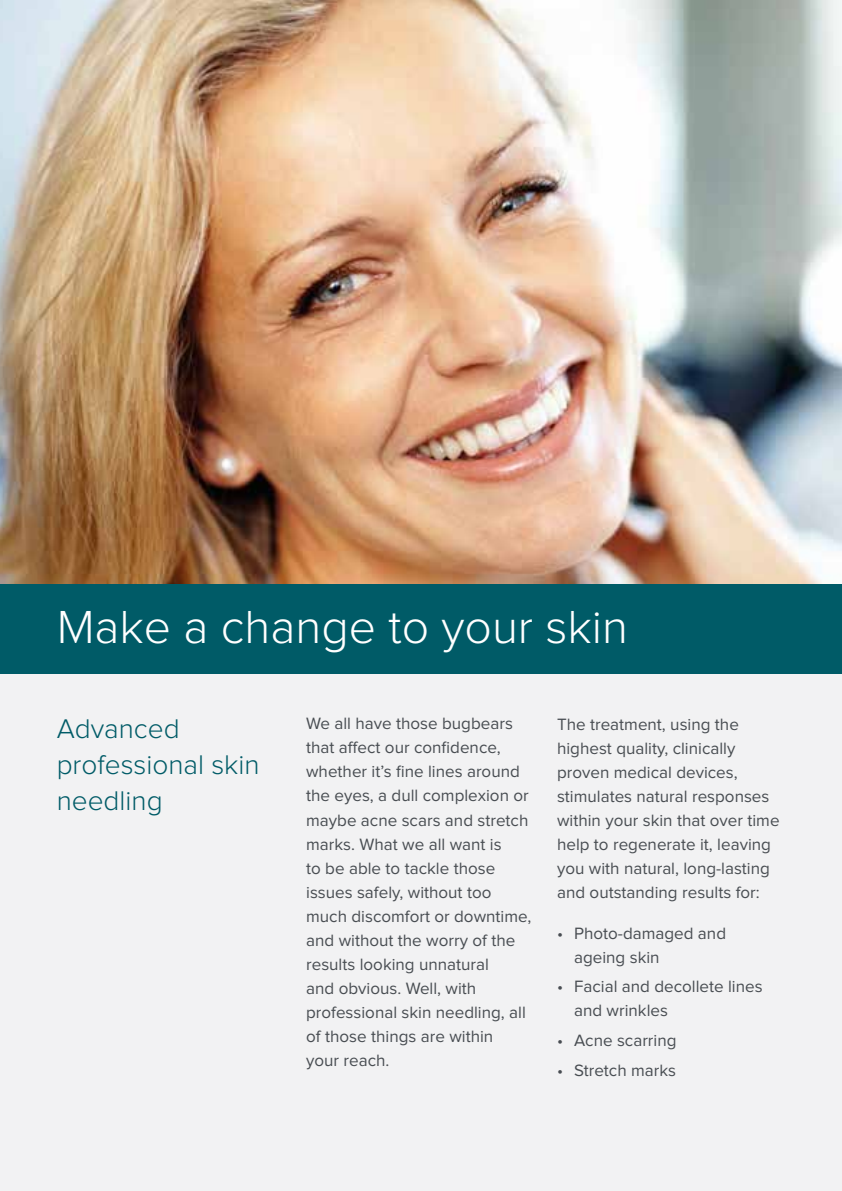
<style>
.page{position:relative;width:842px;height:1191px;background:#fff}
.page>*{position:absolute;margin:0;border:0;box-sizing:border-box;transform-origin:0 0}
.t1{font:300 48px "Proxima Nova";color:#fff}
.t2{font:300 28px/36px "Proxima Nova";color:#005b67}
.t3{font:17px/24px "Proxima Nova";color:#484d52}
</style>
<div class="page">
<img style="left:0;top:0;width:842px;height:584px">
<div style="left:0;top:662px;width:842px;height:529px;background:#f2f2f3"></div>
<div style="left:0;top:584px;width:842px;height:89px;background:#005b67"></div>
<h1 class="t1" style="left:57px;top:605px;width:573px">Make a change to your skin</h1>
<h2 class="t2" style="left:57px;top:712px;width:204px">Advanced professional skin needling</h2>
<p class="t3" style="left:306px;top:712px;width:227px">We all have those bugbears that affect our confidence, whether it’s fine lines around the eyes, a dull complexion or maybe acne scars and stretch marks. What we all want is<br>to be able to tackle those issues safely, without too much discomfort or downtime, and without the worry of the results looking unnatural<br>and obvious. Well, with professional skin needling, all of those things are within<br>your reach.</p>
<p class="t3" style="left:557px;top:712px;width:224px">The treatment, using the highest quality, clinically proven medical devices, stimulates natural responses within your skin that over time help to regenerate it, leaving you with natural, long-lasting and outstanding results for:</p>
<p class="t3" style="left:574px;top:921px;width:154px;text-indent:-17px">• Photo-damaged and ageing skin</p>
<p class="t3" style="left:574px;top:975px;width:190px;text-indent:-17px">• Facial and decollete lines and wrinkles</p>
<p class="t3" style="left:557px;top:1029px;width:121px">• Acne scarring</p>
<p class="t3" style="left:557px;top:1058px;width:121px">• Stretch marks</p>
</div>
